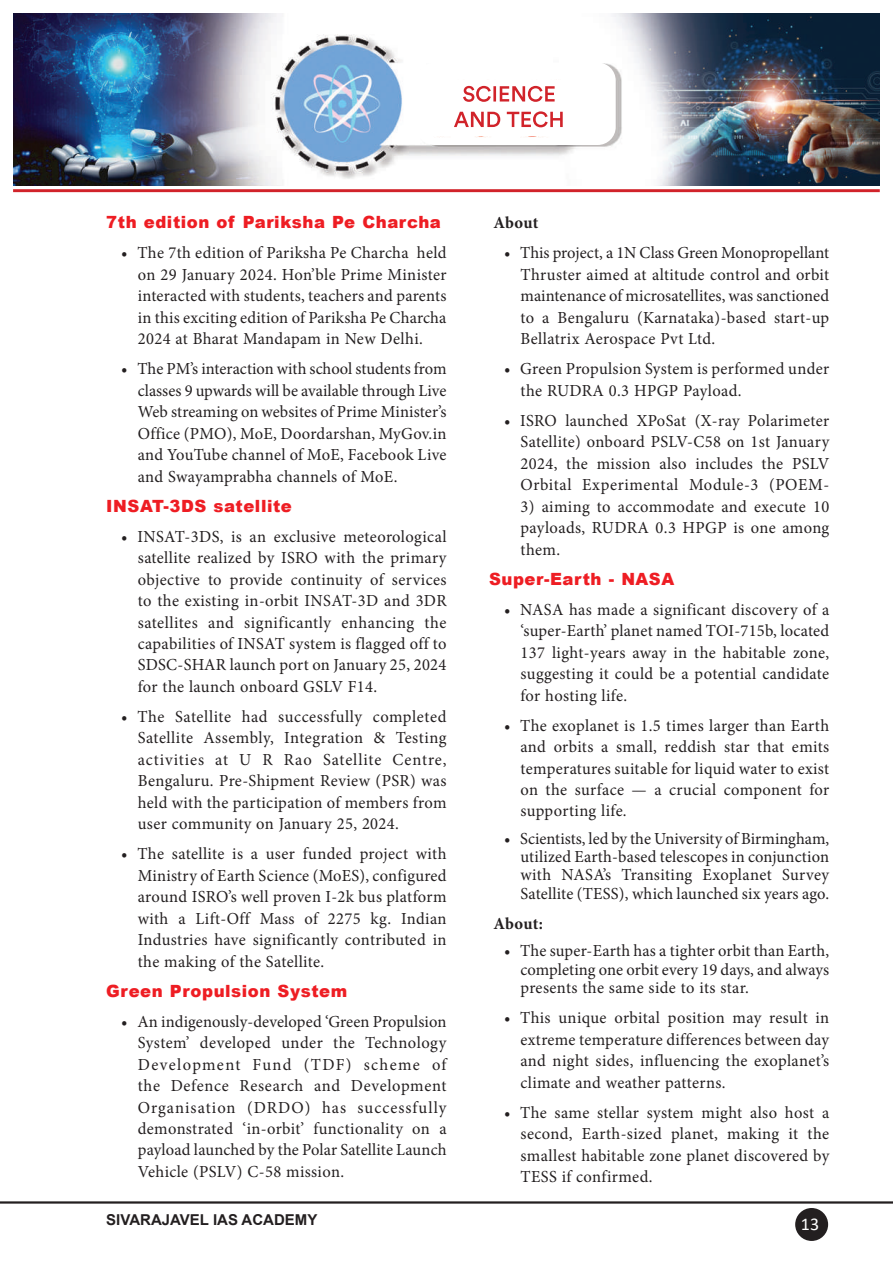
<style>
.page{position:relative;width:893px;height:1263px;background:#fff}
.page>*{position:absolute;margin:0;border:0;box-sizing:border-box;transform-origin:0 0}
.t1{font:18px "Calibri";color:#fff}
.t2{font:16.8px/21.5px "Minion Pro";letter-spacing:.02em;color:#231f20;text-align:justify}
.t3{font:900 16.8px "Arial";letter-spacing:.035em;color:#ee1d23}
.t4{font:700 16.8px "Minion Pro";letter-spacing:.015em;color:#231f20}
.t5{font:700 15px "Arial";color:#231f20}
</style>
<div class="page">
<hr style="left:0;top:1201px;width:893px;height:2px;background:#231f20">
<div style="left:795px;top:1208px;width:33px;height:33px;background:#231f20;border-radius:50%"></div>
<img style="left:13px;top:14px;width:867px;height:171px">
<img style="left:416px;top:63px;width:200px;height:82px">
<div style="left:412px;top:81px;width:200px;height:55px;background:#fff"></div>
<svg style="left:454px;top:111px;width:109px;height:16px"></svg>
<svg style="left:463px;top:86px;width:92px;height:16px"></svg>
<hr style="left:13px;top:189px;width:867px;height:3px;background:#d1232a">
<p class="t3" style="left:106px;top:210px;width:336px">7th edition of Pariksha Pe Charcha</p>
<p class="t2" style="left:138px;top:242px;width:310px;text-indent:-16px">• The 7th edition of Pariksha Pe Charcha held on 29 January 2024. Hon’ble Prime Minister interacted with students, teachers and parents in this exciting edition of Pariksha Pe Charcha 2024 at Bharat Mandapam in New Delhi.</p>
<p class="t2" style="left:138px;top:358px;width:310px;text-indent:-16px">• The PM’s interaction with school students from classes 9 upwards will be available through Live Web streaming on websites of Prime Minister’s Office (PMO), MoE, Doordarshan, MyGov.in and YouTube channel of MoE, Facebook Live and Swayamprabha channels of MoE.</p>
<p class="t3" style="left:106px;top:493px;width:187px">INSAT-3DS satellite</p>
<p class="t2" style="left:138px;top:526px;width:310px;text-indent:-16px">• INSAT-3DS, is an exclusive meteorological satellite realized by ISRO with the primary objective to provide continuity of services to the existing in-orbit INSAT-3D and 3DR satellites and significantly enhancing the capabilities of INSAT system is flagged off to SDSC-SHAR launch port on January 25, 2024 for the launch onboard GSLV F14.</p>
<p class="t2" style="left:138px;top:706px;width:310px;text-indent:-16px">• The Satellite had successfully completed Satellite Assembly, Integration &amp; Testing activities at U R Rao Satellite Centre, Bengaluru. Pre-Shipment Review (PSR) was held with the participation of members from user community on January 25, 2024.</p>
<p class="t2" style="left:138px;top:843px;width:310px;text-indent:-16px">• The satellite is a user funded project with Ministry of Earth Science (MoES), configured around ISRO’s well proven I-2k bus platform with a Lift-Off Mass of 2275 kg. Indian Industries have significantly contributed in the making of the Satellite.</p>
<p class="t3" style="left:106px;top:978px;width:242px">Green Propulsion System</p>
<p class="t2" style="left:138px;top:1011px;width:310px;text-indent:-16px">• An indigenously-developed ‘Green Propulsion System’ developed under the Technology Development Fund (TDF) scheme of the Defence Research and Development Organisation (DRDO) has successfully demonstrated ‘in-orbit’ functionality on a payload launched by the Polar Satellite Launch Vehicle (PSLV) C-58 mission.</p>
<p class="t4" style="left:493px;top:211px;width:46px">About</p>
<p class="t2" style="left:520px;top:242px;width:310px;text-indent:-16px">• This project, a 1N Class Green Monopropellant Thruster aimed at altitude control and orbit maintenance of microsatellites, was sanctioned to a Bengaluru (Karnataka)-based start-up Bellatrix Aerospace Pvt Ltd.</p>
<p class="t2" style="left:520px;top:358px;width:310px;text-indent:-16px">• Green Propulsion System is performed under the RUDRA 0.3 HPGP Payload.</p>
<p class="t2" style="left:520px;top:410px;width:310px;text-indent:-16px">• ISRO launched XPoSat (X-ray Polarimeter Satellite) onboard PSLV-C58 on 1st January 2024, the mission also includes the PSLV Orbital Experimental Module-3 (POEM-</p>
<p class="t2" style="left:520px;top:496px;width:310px">3) aiming to accommodate and execute 10 payloads, RUDRA 0.3 HPGP is one among them.</p>
<p class="t3" style="left:489px;top:566px;width:187px">Super-Earth - NASA</p>
<p class="t2" style="left:520px;top:599px;width:310px;text-indent:-16px">• NASA has made a significant discovery of a ‘super-Earth’ planet named TOI-715b, located 137 light-years away in the habitable zone, suggesting it could be a potential candidate for hosting life.</p>
<p class="t2" style="left:520px;top:715px;width:310px;text-indent:-16px">• The exoplanet is 1.5 times larger than Earth and orbits a small, reddish star that emits temperatures suitable for liquid water to exist on the surface — a crucial component for supporting life.</p>
<p class="t2" style="left:520px;top:829px;width:310px;line-height:18.5px;text-indent:-16px">• Scientists, led by the University of Birmingham, utilized Earth-based telescopes in conjunction with NASA’s Transiting Exoplanet Survey Satellite (TESS), which launched six years ago.</p>
<p class="t4" style="left:493px;top:912px;width:51px">About:</p>
<p class="t2" style="left:520px;top:942px;width:310px;line-height:18.5px;text-indent:-16px">• The super-Earth has a tighter orbit than Earth, completing one orbit every 19 days, and always presents the same side to its star.</p>
<p class="t2" style="left:520px;top:1007px;width:310px;text-indent:-16px">• This unique orbital position may result in extreme temperature differences between day and night sides, influencing the exoplanet’s climate and weather patterns.</p>
<p class="t2" style="left:520px;top:1101px;width:310px;text-indent:-16px">• The same stellar system might also host a second, Earth-sized planet, making it the smallest habitable zone planet discovered by TESS if confirmed.</p>
<p class="t5" style="left:106px;top:1209px;width:213px">SIVARAJAVEL IAS ACADEMY</p>
<p class="t1" style="left:801px;top:1211px;width:20px">13</p>
</div>
